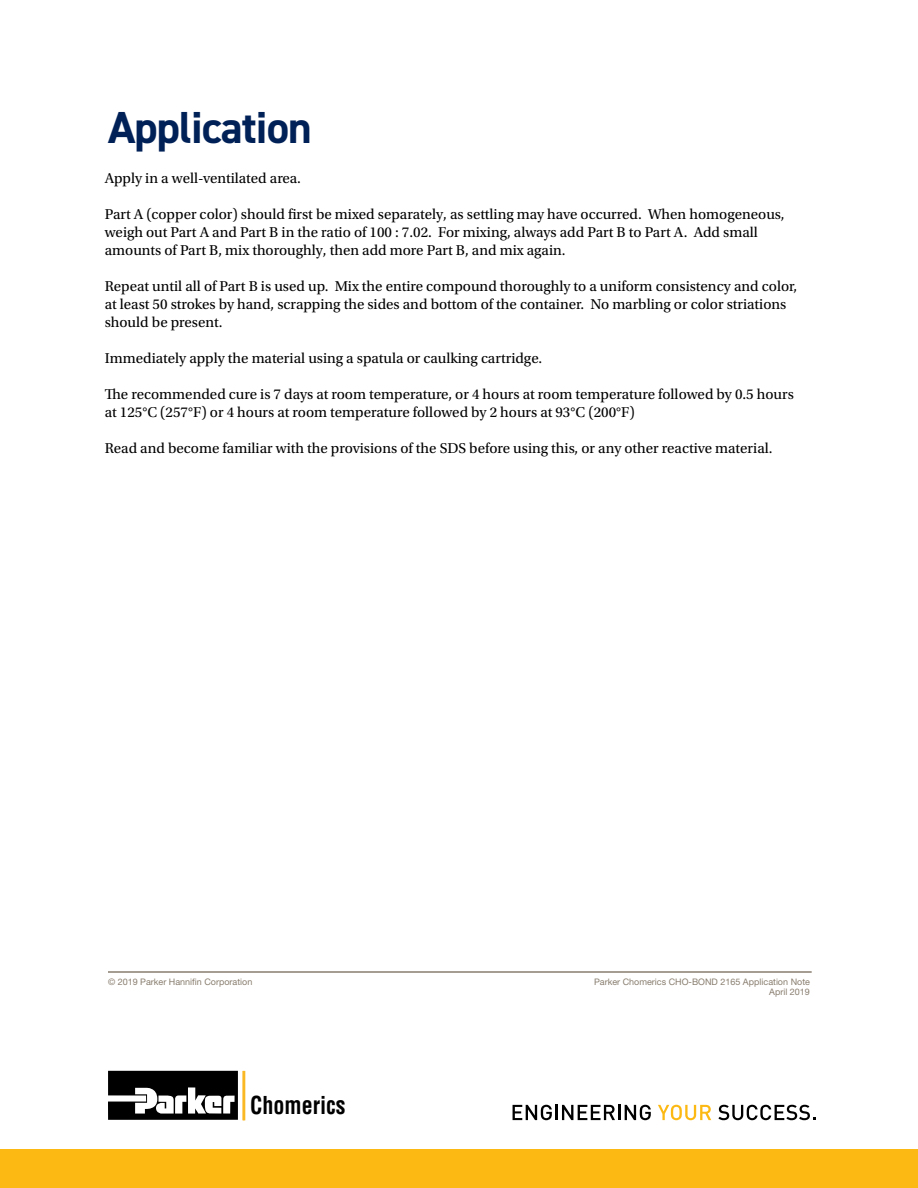
<style>
.page{position:relative;width:918px;height:1188px;background:#fff}
.page>*{position:absolute;margin:0;border:0;box-sizing:border-box;transform-origin:0 0}
.t1{font:700 45px "DIN2014";letter-spacing:-.02em;color:#002157}
.t2{font:700 condensed 24.15px "Helvetica";color:#000;scale:.91 1}
.t3{font:15px/18px "Utopia Std";color:#000}
.t4{font:9px/10.8px "Helvetica Neue LT Std";color:#887d6e;text-align:right}
</style>
<div class="page">
<svg style="left:108px;top:1071px;width:130px;height:49px"></svg>
<hr style="left:242px;top:1071px;width:3px;height:49px;background:#fab825">
<div style="left:0;top:1150px;width:918px;height:38px;background:#fdb913"></div>
<hr style="left:108px;top:971px;width:704px;height:2px;background:#887d6e">
<svg style="left:513px;top:1105px;width:39px;height:15px"></svg>
<hr style="left:555px;top:1105px;width:3px;height:15px;background:#000">
<svg style="left:562px;top:1105px;width:89px;height:15px"></svg>
<svg style="left:658px;top:1105px;width:53px;height:15px"></svg>
<svg style="left:718px;top:1105px;width:98px;height:15px"></svg>
<h1 class="t1" style="left:108px;top:98px;width:205px">Application</h1>
<p class="t3" style="left:105px;top:169px;width:198px">Apply in a well-ventilated area.</p>
<p class="t3" style="left:105px;top:205px;width:681px">Part A (copper color) should first be mixed separately, as settling may have occurred. When homogeneous, weigh out Part A and Part B in the ratio of 100 : 7.02. For mixing, always add Part B to Part A. Add small amounts of Part B, mix thoroughly, then add more Part B, and mix again.</p>
<p class="t3" style="left:105px;top:277px;width:694px">Repeat until all of Part B is used up. Mix the entire compound thoroughly to a uniform consistency and color, at least 50 strokes by hand, scrapping the sides and bottom of the container. No marbling or color striations should be present.</p>
<p class="t3" style="left:105px;top:349px;width:439px">Immediately apply the material using a spatula or caulking cartridge.</p>
<p class="t3" style="left:105px;top:385px;width:691px">The recommended cure is 7 days at room temperature, or 4 hours at room temperature followed by 0.5 hours at 125°C (257°F) or 4 hours at room temperature followed by 2 hours at 93°C (200°F)</p>
<p class="t3" style="left:105px;top:439px;width:669px">Read and become familiar with the provisions of the SDS before using this, or any other reactive material.</p>
<p class="t4" style="left:108px;top:976px;width:146px">© 2019 Parker Hannifin Corporation</p>
<h2 class="t2" style="left:250px;top:1091px;width:106px">Chomerics</h2>
<p class="t4" style="left:594px;top:976px;width:217px">Parker Chomerics CHO-BOND 2165 Application Note<br>April 2019</p>
</div>
